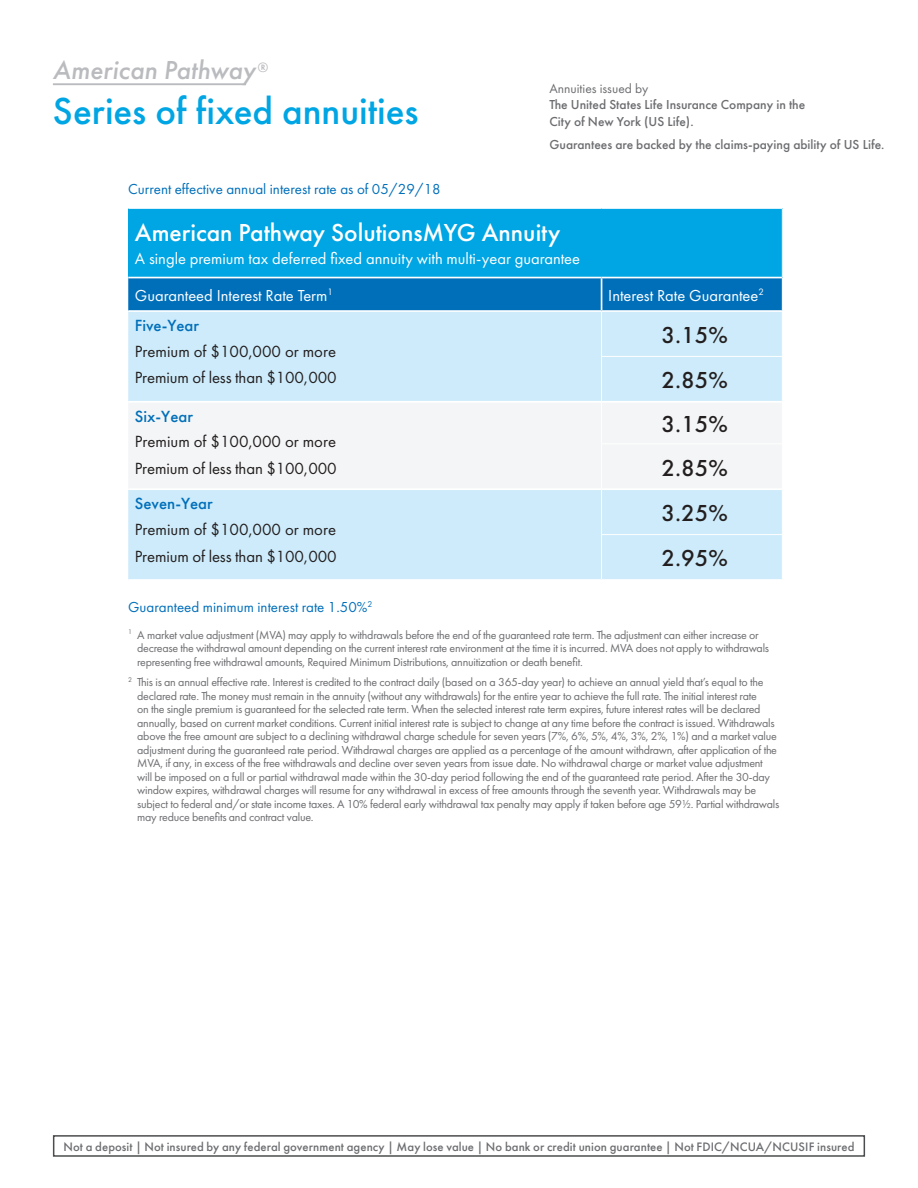
<style>
.page{position:relative;width:918px;height:1188px;background:#fff}
.page>*{position:absolute;margin:0;border:0;box-sizing:border-box;transform-origin:0 0}
.FPT_Headline{font:500 39px "Futura PT";color:#00a5e3}
.AmericanPathwayItal1{font:italic 500 27px "Futura PT";letter-spacing:.005em;color:#babbbe}
.AG_Disclosures{font:500 25.5px "Futura PT";color:#fff}
.t1{font:500 24px "Futura PT";color:#231f20}
.FPT_Subhead_11_13_29{font:16.8px/26.1px "Futura PT";letter-spacing:-.01em;color:#231f20}
.FPT_Body_Gray_11_14{font:16.5px "Futura PT";color:#fff}
.FPT_Body_Gray_10_13{font:15px "Futura PT";color:#006fba}
.AG_Annuities_issued{font:500 13.5px/16.5px "Futura PT";color:#6c6d70}
.AG_OCC_Box_wide{font:500 12.75px "Futura PT";letter-spacing:.005em;color:#6c6d70}
.t2{font:12px/13.5px "Futura PT";letter-spacing:-.02em;color:#6c6d70}
.s1{font-weight:400}
.s2{font-weight:500;color:#006fba}
</style>
<div class="page">
<hr style="left:53px;top:83px;width:193px;height:2px;background:#babbbe">
<div style="left:53px;top:1135px;width:812px;height:22px;border:2px solid #4b4c4d"></div>
<div style="left:128px;top:208px;width:654px;height:70px;background:#00a5e3"></div>
<div style="left:128px;top:278px;width:654px;height:32px;background:#006fba"></div>
<div style="left:128px;top:312px;width:654px;height:267px;background:#cdebfa"></div>
<div style="left:128px;top:403px;width:654px;height:85px;background:#f4f5f6"></div>
<hr style="left:128px;top:207px;width:474px;height:2px;background:#fff">
<hr style="left:602px;top:207px;width:181px;height:2px;background:#fff">
<hr style="left:128px;top:401px;width:473px;height:2px;background:#fff">
<hr style="left:128px;top:488px;width:473px;height:2px;background:#fff">
<hr style="left:602px;top:401px;width:180px;height:2px;background:#fff">
<hr style="left:602px;top:488px;width:180px;height:2px;background:#fff">
<hr style="left:601px;top:312px;width:1px;height:44px;background:#fff">
<hr style="left:601px;top:402px;width:1px;height:41px;background:#fff">
<hr style="left:601px;top:489px;width:1px;height:45px;background:#fff">
<hr style="left:601px;top:356px;width:182px;height:1px;background:#fff">
<hr style="left:601px;top:357px;width:1px;height:45px;background:#fff">
<hr style="left:601px;top:443px;width:182px;height:1px;background:#fff">
<hr style="left:601px;top:444px;width:1px;height:45px;background:#fff">
<hr style="left:601px;top:534px;width:182px;height:1px;background:#fff">
<hr style="left:601px;top:535px;width:1px;height:44px;background:#fff">
<hr style="left:128px;top:277px;width:474px;height:1px;background:#fff">
<hr style="left:602px;top:277px;width:180px;height:1px;background:#fff">
<hr style="left:601px;top:278px;width:1px;height:32px;background:#fff">
<p class="AmericanPathwayItal1" style="left:53px;top:53px;width:216px">American Pathway<sup>®</sup></p>
<p class="FPT_Headline" style="left:53px;top:88px;width:367px">Series of fixed annuities</p>
<p class="AG_Annuities_issued" style="left:549px;top:80px;width:257px"><span class="s1">Annuities issued by<br></span>The United States Life Insurance Company in the<br>City of New York (US Life).</p>
<p class="AG_Annuities_issued" style="left:549px;top:136px;width:336px">Guarantees are backed by the claims-paying ability of US Life.</p>
<p class="FPT_Body_Gray_10_13" style="left:128px;top:180px;width:314px">Current effective annual interest rate as of 05/29/18</p>
<p class="AG_Disclosures" style="left:135px;top:217px;width:427px">American Pathway SolutionsMYG Annuity</p>
<p class="FPT_Body_Gray_11_14" style="left:135px;top:249px;width:447px">A single premium tax deferred fixed annuity with multi-year guarantee</p>
<p class="FPT_Body_Gray_11_14" style="left:135px;top:285px;width:199px">Guaranteed Interest Rate Term<sup>1</sup></p>
<p class="FPT_Body_Gray_11_14" style="left:608px;top:285px;width:157px">Interest Rate Guarantee<sup>2</sup></p>
<p class="FPT_Subhead_11_13_29" style="left:135px;top:312px;width:203px"><span class="s2">Five-Year<br></span>Premium of $100,000 or more<br>Premium of less than $100,000</p>
<p class="t1" style="left:661px;top:320px;width:68px">3.15%</p>
<p class="t1" style="left:661px;top:366px;width:68px">2.85%</p>
<p class="FPT_Subhead_11_13_29" style="left:135px;top:403px;width:203px"><span class="s2">Six-Year<br></span>Premium of $100,000 or more<br>Premium of less than $100,000</p>
<p class="t1" style="left:661px;top:410px;width:68px">3.15%</p>
<p class="t1" style="left:661px;top:453px;width:68px">2.85%</p>
<p class="FPT_Subhead_11_13_29" style="left:135px;top:491px;width:203px"><span class="s2">Seven-Year<br></span>Premium of $100,000 or more<br>Premium of less than $100,000</p>
<p class="t1" style="left:661px;top:499px;width:68px">3.25%</p>
<p class="t1" style="left:661px;top:544px;width:68px">2.95%</p>
<p class="FPT_Body_Gray_10_13" style="left:128px;top:598px;width:246px">Guaranteed minimum interest rate 1.50%<sup>2</sup></p>
<p class="t2" style="left:137px;top:628px;width:633px;text-indent:-9px"><sup>1</sup> A market value adjustment (MVA) may apply to withdrawals before the end of the guaranteed rate term. The adjustment can either increase or decrease the withdrawal amount depending on the current interest rate environment at the time it is incurred. MVA does not apply to withdrawals representing free withdrawal amounts, Required Minimum Distributions, annuitization or death benefit.</p>
<p class="t2" style="left:137px;top:675px;width:644px;text-indent:-9px"><sup>2</sup> This is an annual effective rate. Interest is credited to the contract daily (based on a 365-day year) to achieve an annual yield that’s equal to the declared rate. The money must remain in the annuity (without any withdrawals) for the entire year to achieve the full rate. The initial interest rate<br>on the single premium is guaranteed for the selected rate term. When the selected interest rate term expires, future interest rates will be declared annually, based on current market conditions. Current initial interest rate is subject to change at any time before the contract is issued. Withdrawals above the free amount are subject to a declining withdrawal charge schedule for seven years (7%, 6%, 5%, 4%, 3%, 2%, 1%) and a market value adjustment during the guaranteed rate period. Withdrawal charges are applied as a percentage of the amount withdrawn, after application of the MVA, if any, in excess of the free withdrawals and decline over seven years from issue date. No withdrawal charge or market value adjustment will be imposed on a full or partial withdrawal made within the 30-day period following the end of the guaranteed rate period. After the 30-day window expires, withdrawal charges will resume for any withdrawal in excess of free amounts through the seventh year. Withdrawals may be subject to federal and/or state income taxes. A 10% federal early withdrawal tax penalty may apply if taken before age 59½. Partial withdrawals may reduce benefits and contract value.</p>
<p class="AG_OCC_Box_wide" style="left:64px;top:1139px;width:792px">Not a deposit | Not insured by any federal government agency | May lose value | No bank or credit union guarantee | Not FDIC/NCUA/NCUSIF insured</p>
</div>
